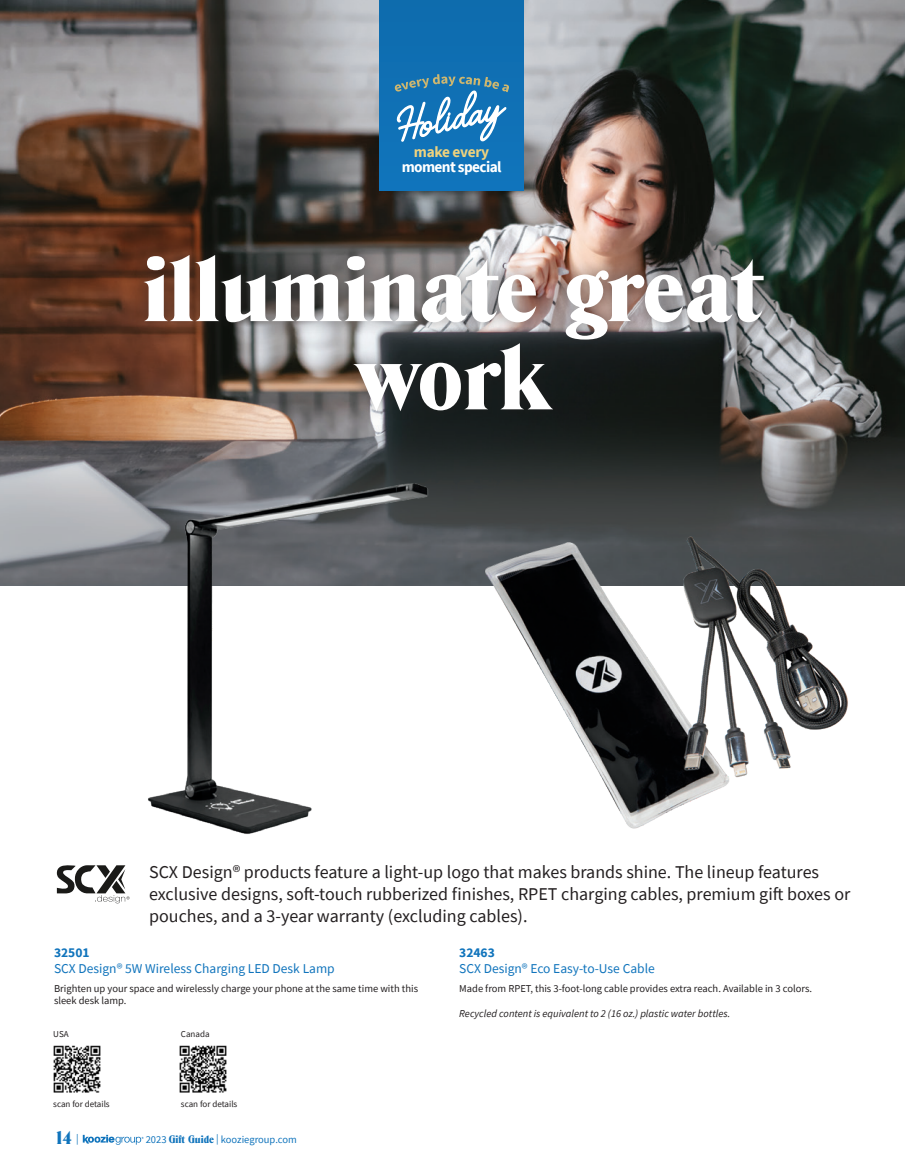
<style>
.page{position:relative;width:905px;height:1175px;background:#fff}
.page>*{position:absolute;margin:0;border:0;box-sizing:border-box;transform-origin:0 0}
.t1{font:800 90px/88.2px "Denver TS";color:#fff;text-align:center}
.t2{font:18px/21.6px "Source Sans Pro";color:#231f20}
.t3{font:800 18px "Denver TS";color:#1074bc}
.t4{font:700 15.3px/15.3px "Source Sans Pro";letter-spacing:-.04em;color:#fff;text-align:center}
.item_number_centered{font:13.5px "Source Sans Pro";color:#1074bc}
.item_name_centered{font:13.5px "Source Sans Pro";color:#1074bc}
.item_number_centered-2{font:700 13.5px "Source Sans Pro";color:#1074bc}
.item_number_centered-3{font:10.5px "Source Sans Pro";color:#231f20}
.Romance_Copy{font:10.5px "Source Sans Pro";color:#231f20}
.Romance_Copy-2{font:italic 10.5px "Source Sans Pro";color:#231f20}
.t5{font:10.5px "Source Sans Pro";color:#1074bc}
.t6{font:9px "Source Sans Pro";color:#231f20}
.s1{color:#eed27e}
.s2{font-family:"Source Sans Pro";font-weight:400;font-size:10.65px}
.s3{font-family:"Denver TS";font-weight:800}
</style>
<div class="page">
<svg style="left:83px;top:1134px;width:61px;height:10px"></svg>
<img style="left:0;top:0;width:904px;height:585px">
<div style="left:132px;top:241px;width:645px;height:184px;background:#231f20;opacity:.5"></div>
<img style="left:112px;top:447px;width:336px;height:387px">
<img style="left:474px;top:527px;width:387px;height:302px">
<svg style="left:57px;top:865px;width:73px;height:38px"></svg>
<div style="left:380px;top:0;width:143px;height:190px;background:#106fb2"></div>
<svg style="left:395px;top:74px;width:114px;height:68px"></svg>
<img style="left:53px;top:1045px;width:48px;height:48px">
<img style="left:179px;top:1045px;width:48px;height:48px">
<p class="t4" style="left:401px;top:144px;width:101px"><span class="s1">make every </span>moment special</p>
<p class="t1" style="left:143px;top:246px;width:619px">illuminate great work</p>
<p class="t2" style="left:149px;top:861px;width:702px">SCX Design® products feature a light-up logo that makes brands shine. The lineup features exclusive designs, soft-touch rubberized finishes, RPET charging cables, premium gift boxes or pouches, and a 3-year warranty (excluding cables).</p>
<p class="item_number_centered-2" style="left:54px;top:943px;width:37px">32501</p>
<p class="item_number_centered" style="left:54px;top:960px;width:282px">SCX Design® 5W Wireless Charging LED Desk Lamp</p>
<p class="item_number_centered-3" style="left:54px;top:981px;width:365px">Brighten up your space and wirelessly charge your phone at the same time with this</p>
<p class="item_number_centered-3" style="left:54px;top:994px;width:74px">sleek desk lamp.</p>
<p class="t6" style="left:53px;top:1028px;width:17px">USA</p>
<p class="t6" style="left:53px;top:1098px;width:58px">scan for details</p>
<p class="t6" style="left:181px;top:1028px;width:30px">Canada</p>
<p class="t6" style="left:181px;top:1098px;width:58px">scan for details</p>
<p class="t3" style="left:55px;top:1127px;width:26px">14 <span class="s2">|</span></p>
<p class="t5" style="left:146px;top:1132px;width:153px">2023 <span class="s3">Gift Guide</span> | kooziegroup.com</p>
<p class="item_number_centered-2" style="left:459px;top:943px;width:37px">32463</p>
<p class="item_name_centered" style="left:459px;top:960px;width:197px">SCX Design® Eco Easy-to-Use Cable</p>
<p class="Romance_Copy" style="left:459px;top:981px;width:354px">Made from RPET, this 3-foot-long cable provides extra reach. Available in 3 colors.</p>
<p class="Romance_Copy-2" style="left:459px;top:1006px;width:272px">Recycled content is equivalent to 2 (16 oz.) plastic water bottles.</p>
</div>
